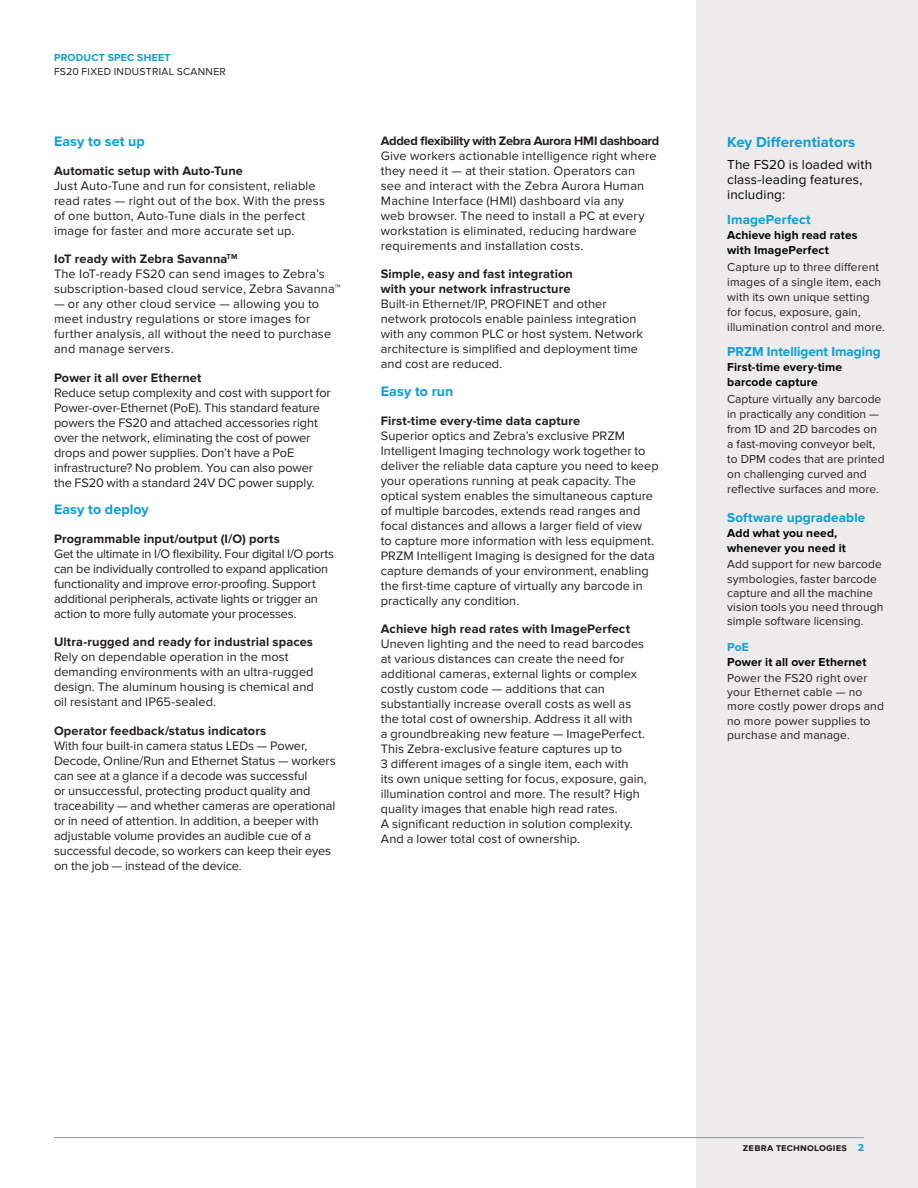
<style>
.page{position:relative;width:918px;height:1188px;background:#fff}
.page>*{position:absolute;margin:0;border:0;box-sizing:border-box;transform-origin:0 0}
.t1{font:700 15px "Proxima Nova";letter-spacing:.005em;color:#0a9edb}
.t2{font:700 14.25px "Proxima Nova";letter-spacing:.01em;color:#0a9edb}
.t3{font:700 13.5px "Proxima Nova";letter-spacing:.005em;color:#0a9edb}
.t4{font:13.5px/15px "Proxima Nova";letter-spacing:.01em;color:#040503}
.t5{font:12.75px/15px "Proxima Nova";letter-spacing:.005em;color:#231f20}
.t6{font:700 12.75px/15px "Proxima Nova";letter-spacing:.01em;color:#231f20}
.t7{font:12.75px/15px "Proxima Nova";letter-spacing:-.015em;color:#231f20}
.t8{font:700 12.75px "Proxima Nova";letter-spacing:-.02em;color:#231f20}
.t9{font:12px/15px "Proxima Nova";letter-spacing:.005em;color:#231f20}
.t10{font:700 12px/15px "Proxima Nova";letter-spacing:.01em;color:#040503}
.t11{font:700 12px "Proxima Nova";color:#0a9edb}
.t12{font:10.5px "Proxima Nova";letter-spacing:.025em;color:#231f20}
.t13{font:700 10.5px "Proxima Nova";letter-spacing:.015em;color:#231f20}
.t14{font:700 10.5px "Proxima Nova";letter-spacing:.02em;color:#0a9edb}
.s1{font-weight:700}
.s2{color:#0a9edb}
</style>
<div class="page">
<div style="left:697px;top:0;width:221px;height:1188px;background:#edebeb"></div>
<hr style="left:54px;top:1137px;width:810px;height:1px;background:#989999">
<p class="t14" style="left:54px;top:53px;width:118px">PRODUCT SPEC SHEET</p>
<p class="t12" style="left:54px;top:67px;width:174px">FS20 FIXED INDUSTRIAL SCANNER</p>
<p class="t2" style="left:54px;top:136px;width:92px">Easy to set up</p>
<p class="t6" style="left:54px;top:164px;width:191px">Automatic setup with Auto-Tune</p>
<p class="t5" style="left:54px;top:179px;width:273px">Just Auto-Tune and run for consistent, reliable read rates — right out of the box. With the press of one button, Auto-Tune dials in the perfect image for faster and more accurate set up.</p>
<p class="t5" style="left:54px;top:252px;width:288px"><span class="s1">IoT ready with Zebra Savanna</span><sup>TM<br></sup>The IoT-ready FS20 can send images to Zebra’s subscription-based cloud service, Zebra Savanna™</p>
<p class="t5" style="left:54px;top:297px;width:279px">— or any other cloud service — allowing you to meet industry regulations or store images for further analysis, all without the need to purchase and manage servers.</p>
<p class="t6" style="left:54px;top:371px;width:149px">Power it all over Ethernet</p>
<p class="t5" style="left:54px;top:386px;width:278px">Reduce setup complexity and cost with support for Power-over-Ethernet (PoE). This standard feature powers the FS20 and attached accessories right over the network, eliminating the cost of power drops and power supplies. Don’t have a PoE infrastructure? No problem. You can also power the FS20 with a standard 24V DC power supply.</p>
<p class="t2" style="left:54px;top:504px;width:96px">Easy to deploy</p>
<p class="t6" style="left:54px;top:532px;width:227px">Programmable input/output (I/O) ports</p>
<p class="t7" style="left:54px;top:547px;width:282px">Get the ultimate in I/O flexibility. Four digital I/O ports can be individually controlled to expand application functionality and improve error-proofing. Support additional peripherals, activate lights or trigger an action to more fully automate your processes.</p>
<p class="t6" style="left:54px;top:635px;width:260px">Ultra-rugged and ready for industrial spaces</p>
<p class="t5" style="left:54px;top:650px;width:261px">Rely on dependable operation in the most demanding environments with an ultra-rugged design. The aluminum housing is chemical and oil resistant and IP65-sealed.</p>
<p class="t6" style="left:54px;top:724px;width:214px">Operator feedback/status indicators</p>
<p class="t5" style="left:54px;top:739px;width:283px">With four built-in camera status LEDs — Power, Decode, Online/Run and Ethernet Status — workers can see at a glance if a decode was successful<br>or unsuccessful, protecting product quality and traceability — and whether cameras are operational or in need of attention. In addition, a beeper with adjustable volume provides an audible cue of a successful decode, so workers can keep their eyes on the job — instead of the device.</p>
<p class="t8" style="left:381px;top:135px;width:280px">Added flexibility with Zebra Aurora HMI dashboard</p>
<p class="t5" style="left:381px;top:149px;width:277px">Give workers actionable intelligence right where they need it — at their station. Operators can see and interact with the Zebra Aurora Human Machine Interface (HMI) dashboard via any<br>web browser. The need to install a PC at every workstation is eliminated, reducing hardware requirements and installation costs.</p>
<p class="t6" style="left:381px;top:267px;width:194px">Simple, easy and fast integration with your network infrastructure</p>
<p class="t5" style="left:381px;top:297px;width:264px">Built-in Ethernet/IP, PROFINET and other network protocols enable painless integration with any common PLC or host system. Network architecture is simplified and deployment time and cost are reduced.</p>
<p class="t2" style="left:381px;top:385px;width:74px">Easy to run</p>
<p class="t6" style="left:381px;top:414px;width:201px">First-time every-time data capture</p>
<p class="t5" style="left:381px;top:429px;width:279px">Superior optics and Zebra’s exclusive PRZM Intelligent Imaging technology work together to deliver the reliable data capture you need to keep your operations running at peak capacity. The optical system enables the simultaneous capture of multiple barcodes, extends read ranges and focal distances and allows a larger field of view<br>to capture more information with less equipment.<br>PRZM Intelligent Imaging is designed for the data capture demands of your environment, enabling the first-time capture of virtually any barcode in practically any condition.</p>
<p class="t6" style="left:381px;top:622px;width:251px">Achieve high read rates with ImagePerfect</p>
<p class="t5" style="left:381px;top:637px;width:267px">Uneven lighting and the need to read barcodes at various distances can create the need for additional cameras, external lights or complex costly custom code — additions that can substantially increase overall costs as well as the total cost of ownership. Address it all with<br>a groundbreaking new feature — ImagePerfect.<br>This Zebra-exclusive feature captures up to<br>3 different images of a single item, each with<br>its own unique setting for focus, exposure, gain, illumination control and more. The result? High quality images that enable high read rates.<br>A significant reduction in solution complexity.<br>And a lower total cost of ownership.</p>
<p class="t1" style="left:727px;top:136px;width:130px">Key Differentiators</p>
<p class="t4" style="left:727px;top:157px;width:146px">The FS20 is loaded with class-leading features, including:</p>
<p class="t3" style="left:727px;top:214px;width:85px">ImagePerfect</p>
<p class="t10" style="left:727px;top:228px;width:132px">Achieve high read rates with ImagePerfect</p>
<p class="t9" style="left:727px;top:260px;width:159px">Capture up to three different images of a single item, each with its own unique setting for focus, exposure, gain, illumination control and more.</p>
<p class="t3" style="left:727px;top:346px;width:155px">PRZM Intelligent Imaging</p>
<p class="t10" style="left:727px;top:360px;width:116px">First-time every-time barcode capture</p>
<p class="t9" style="left:727px;top:393px;width:159px">Capture virtually any barcode in practically any condition — from 1D and 2D barcodes on a fast-moving conveyor belt, to DPM codes that are printed on challenging curved and reflective surfaces and more.</p>
<p class="t3" style="left:727px;top:512px;width:140px">Software upgradeable</p>
<p class="t10" style="left:727px;top:526px;width:120px">Add what you need, whenever you need it</p>
<p class="t9" style="left:727px;top:558px;width:158px;line-height:14.2px">Add support for new barcode symbologies, faster barcode capture and all the machine vision tools you need through simple software licensing.</p>
<p class="t11" style="left:727px;top:642px;width:23px">PoE</p>
<p class="t10" style="left:727px;top:655px;width:141px">Power it all over Ethernet</p>
<p class="t9" style="left:727px;top:672px;width:158px;line-height:14.2px">Power the FS20 right over your Ethernet cable — no more costly power drops and no more power supplies to purchase and manage.</p>
<p class="t13" style="left:743px;top:1143px;width:123px">zebra technologies <span class="s2">2</span></p>
</div>
